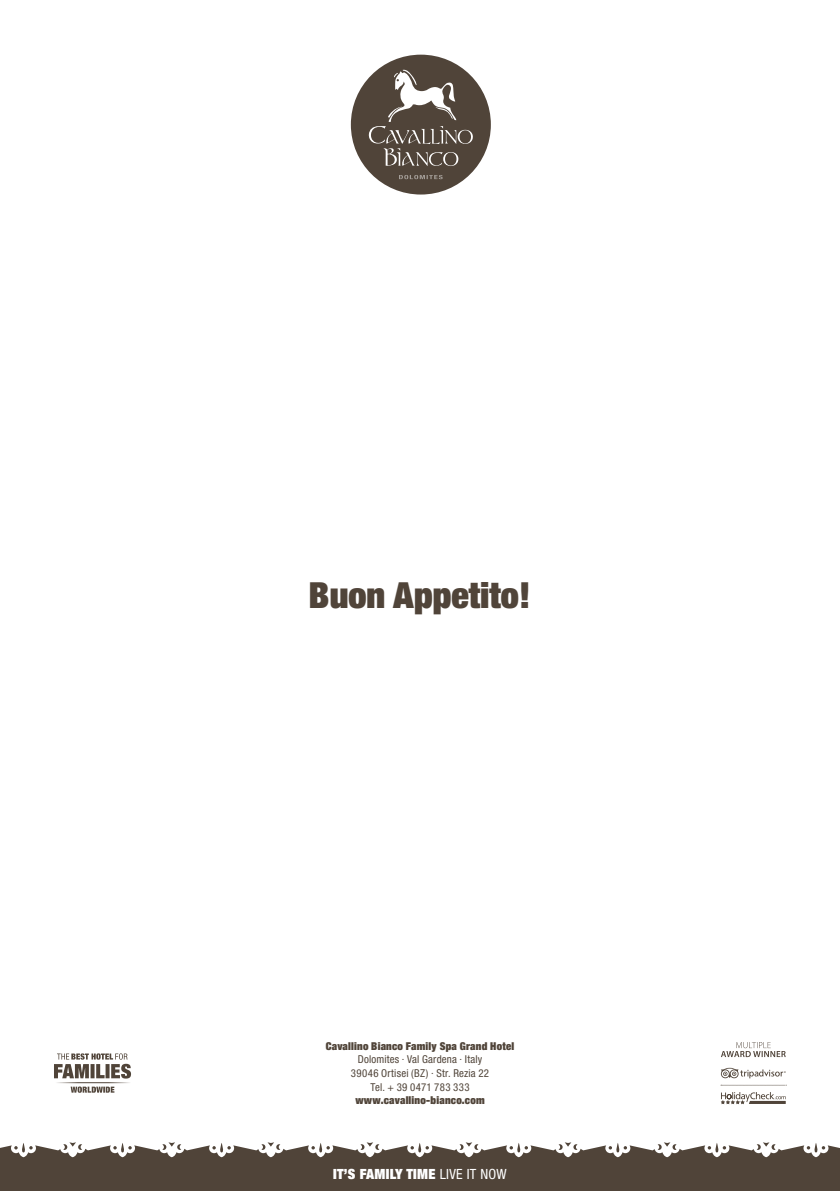
<style>
.page{position:relative;width:840px;height:1191px;background:#fff}
.page>*{position:absolute;margin:0;border:0;box-sizing:border-box;transform-origin:0 0}
.t1{font:900 condensed 36px "Helvetica Neue LT Std";color:#504439}
.t2{font:900 condensed 14px "Helvetica Neue LT Std";letter-spacing:.02em;color:#fff}
.t3{font:condensed 10.8px/13.6px "Helvetica Neue LT Std";letter-spacing:.02em;color:#504439;text-align:center}
.t4{font:900 condensed 10.8px "Helvetica Neue LT Std";letter-spacing:.02em;color:#504439}
.s1{font-weight:400}
</style>
<div class="page">
<div style="left:0;top:1140px;width:839px;height:51px;background:#504439"></div>
<div style="left:350px;top:55px;width:140px;height:139px;background:#504439;border-radius:50%"></div>
<svg style="left:399px;top:175px;width:43px;height:4px"></svg>
<svg style="left:368px;top:70px;width:106px;height:96px"></svg>
<svg style="left:0;top:1140px;width:839px;height:17px"></svg>
<svg style="left:71px;top:1086px;width:43px;height:6px"></svg>
<svg style="left:54px;top:1053px;width:77px;height:25px"></svg>
<hr style="left:55px;top:1082px;width:76px;height:1px;background:#504439">
<svg style="left:720px;top:1067px;width:65px;height:11px"></svg>
<svg style="left:721px;top:1042px;width:64px;height:15px"></svg>
<svg style="left:721px;top:1092px;width:64px;height:12px"></svg>
<svg style="left:721px;top:1084px;width:65px;height:1px"></svg>
<h1 class="t1" style="left:309px;top:572px;width:223px">Buon Appetito!</h1>
<p class="t4" style="left:325px;top:1039px;width:190px">Cavallino Bianco Family Spa Grand Hotel</p>
<p class="t3" style="left:350px;top:1052px;width:140px">Dolomites · Val Gardena · Italy<br>39046 Ortisei (BZ) · Str. Rezia 22<br>Tel. + 39 0471 783 333</p>
<p class="t4" style="left:355px;top:1093px;width:131px">www.cavallino-bianco.com</p>
<p class="t2" style="left:333px;top:1165px;width:175px">IT’S FAMILY TIME <span class="s1">LIVE IT NOW</span></p>
</div>
